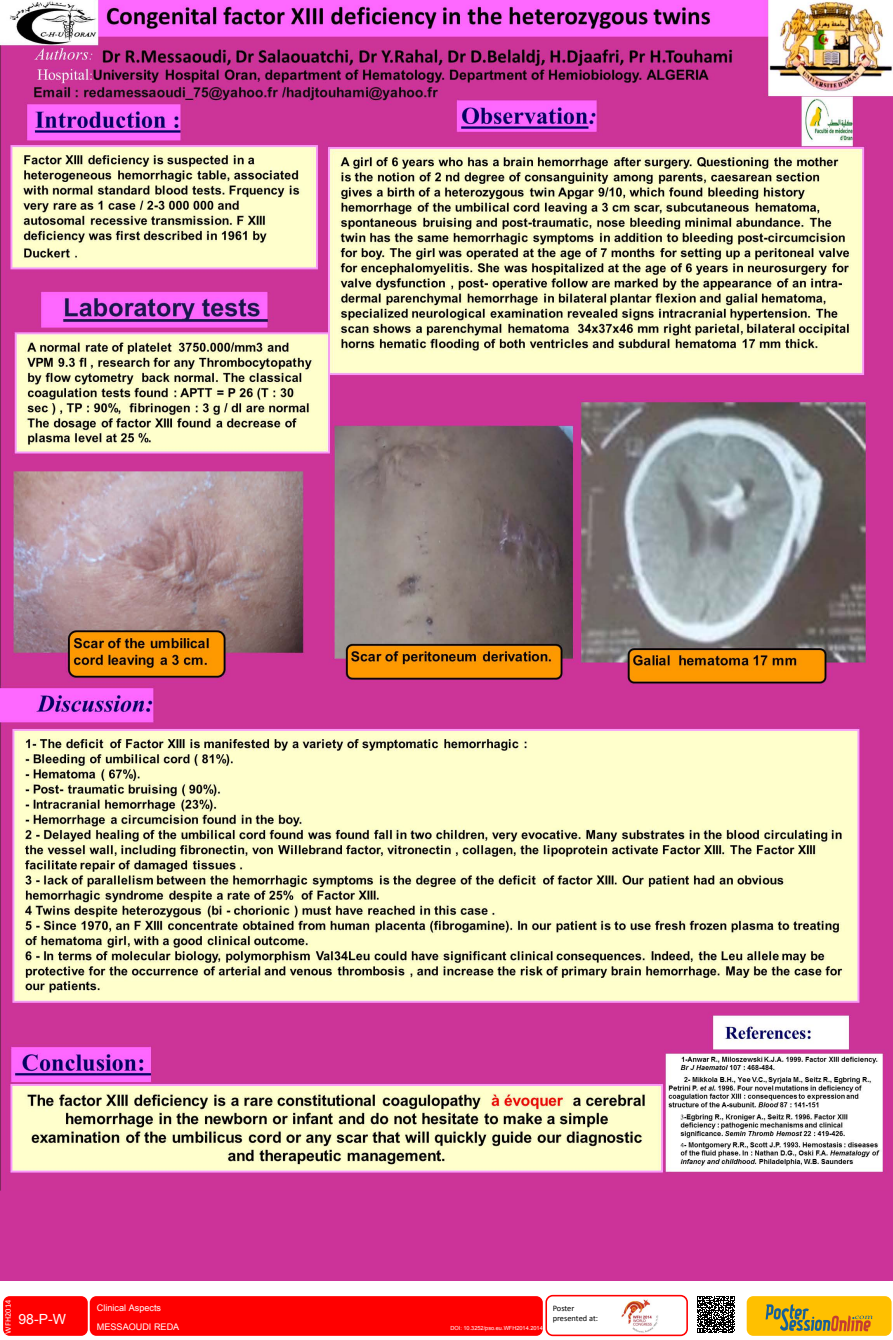
<style>
.page{position:relative;width:893px;height:1340px;background:#fff}
.page>*{position:absolute;margin:0;border:0;box-sizing:border-box;transform-origin:0 0}
.t1{font:14px "Arial";color:#fff}
.t2{font:9.1px "Arial";color:#fff}
.t3{font:8.4px "Calibri";letter-spacing:-.005em;color:#000}
.t4{font:8.4px "Calibri";color:#fff}
.t5{font:5.6px "Arial";color:#fff}
</style>
<div class="page">
<img style="left:622px;top:1299px;width:36px;height:34px">
<div style="left:3px;top:1296px;width:85px;height:39px;background:#f00;border-radius:7px"></div>
<div style="left:747px;top:1296px;width:144px;height:39px;background:#ffc000;border-radius:7px"></div>
<svg style="left:766px;top:1304px;width:107px;height:27px"></svg>
<div style="left:90px;top:1296px;width:453px;height:39px;background:#f00;border-radius:7px"></div>
<div style="left:545px;top:1294px;width:143px;height:42px;border:2px solid #f00;border-radius:7px"></div>
<svg style="left:697px;top:1296px;width:38px;height:37px"></svg>
<img style="left:1px;top:0;width:892px;height:1190px">
<div style="left:0;top:1191px;width:893px;height:89px;background:#c39"></div>
<div style="left:0;top:1190px;width:893px;height:90px;border:1px solid #c39"></div>
<h3 class="t4" style="left:3px;top:1333px;width:35px;rotate:-90deg">WFH2014</h3>
<h3 class="t3" style="left:553px;top:1302px;width:23px">Poster</h3>
<h2 class="t2" style="left:97px;top:1301px;width:66px">Clinical Aspects</h2>
<h1 class="t1" style="left:18px;top:1309px;width:49px">98-P-W</h1>
<h3 class="t3" style="left:553px;top:1312px;width:47px">presented at:</h3>
<h2 class="t2" style="left:97px;top:1320px;width:84px">MESSAOUDI REDA</h2>
<p class="t5" style="left:450px;top:1323px;width:94px">DOI: 10.3252/pso.eu.WFH2014.2014</p>
</div>
